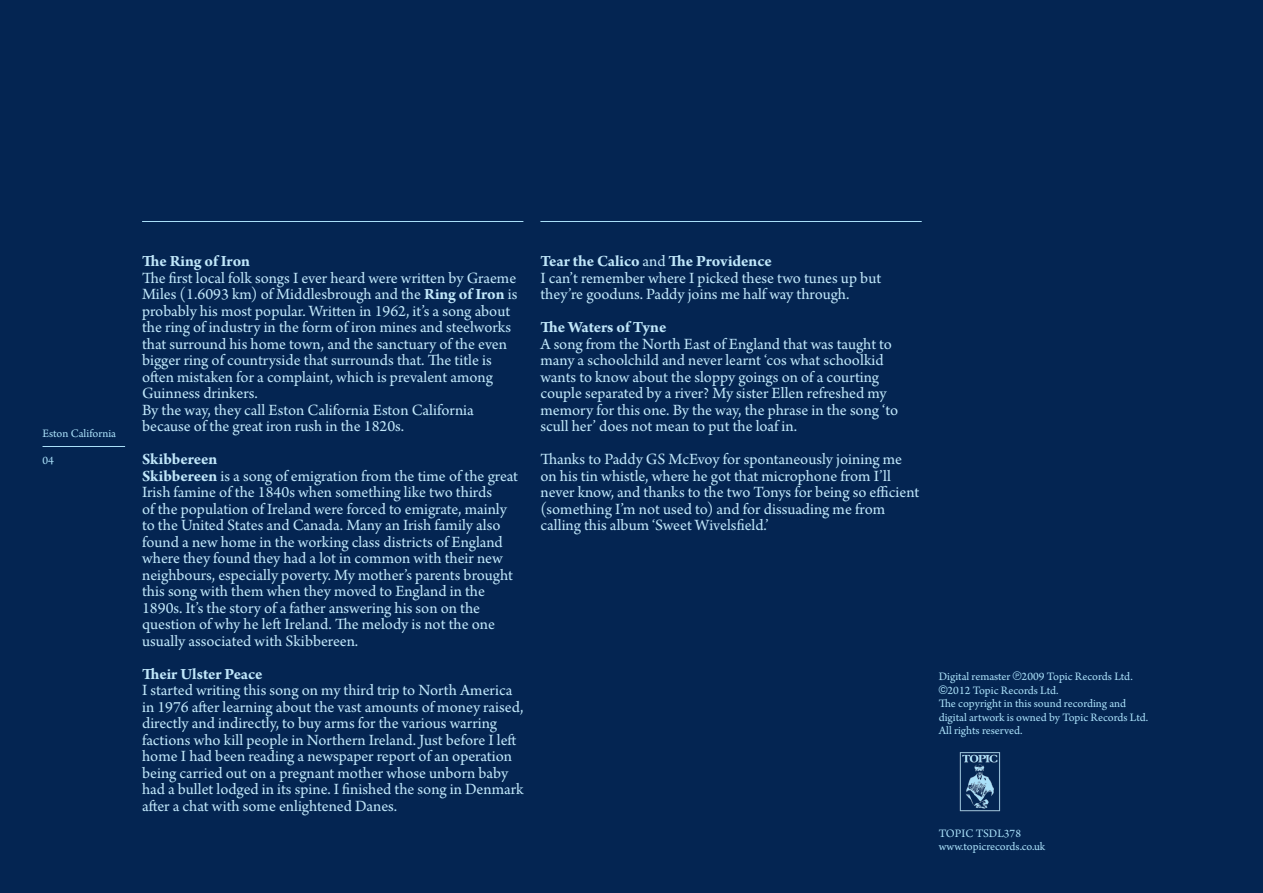
<style>
.page{position:relative;width:1263px;height:893px;background:#042552}
.page>*{position:absolute;margin:0;border:0;box-sizing:border-box;transform-origin:0 0}
.t1{font:16.5px/16.5px "Arno Pro";color:#c0e7fa}
.t2{font:700 16.5px "Arno Pro";letter-spacing:-.005em;color:#c0e7fa}
.t3{font:12px/13.5px "Arno Pro";color:#aae0f9}
.s1{font-weight:700}
.s2{font-weight:400}
.s3{font-family:"Helvetica"}
</style>
<div class="page">
<hr style="left:43px;top:446px;width:82px;height:1px;background:#aae0f9">
<hr style="left:142px;top:221px;width:381px;height:1px;background:#aae0f9">
<hr style="left:540px;top:221px;width:382px;height:1px;background:#aae0f9">
<img style="left:960px;top:752px;width:40px;height:60px">
<p class="t3" style="left:43px;top:428px;width:75px">Eston California</p>
<p class="t3" style="left:43px;top:455px;width:13px">04</p>
<p class="t2" style="left:142px;top:252px;width:109px">The Ring of Iron</p>
<p class="t1" style="left:142px;top:270px;width:377px">The first local folk songs I ever heard were written by Graeme Miles (1.6093 km) of Middlesbrough and the <span class="s1">Ring of Iron</span> is probably his most popular. Written in 1962, it’s a song about the ring of industry in the form of iron mines and steelworks that surround his home town, and the sanctuary of the even bigger ring of countryside that surrounds that. The title is often mistaken for a complaint, which is prevalent among Guinness drinkers.</p>
<p class="t1" style="left:142px;top:402px;width:333px">By the way, they call Eston California Eston California because of the great iron rush in the 1820s.</p>
<p class="t2" style="left:142px;top:450px;width:77px">Skibbereen</p>
<p class="t1" style="left:142px;top:468px;width:378px"><span class="s1">Skibbereen</span> is a song of emigration from the time of the great Irish famine of the 1840s when something like two thirds<br>of the population of Ireland were forced to emigrate, mainly to the United States and Canada. Many an Irish family also found a new home in the working class districts of England where they found they had a lot in common with their new neighbours, especially poverty. My mother’s parents brought this song with them when they moved to England in the 1890s. It’s the story of a father answering his son on the question of why he left Ireland. The melody is not the one usually associated with Skibbereen.</p>
<p class="t2" style="left:142px;top:664px;width:122px">Their Ulster Peace</p>
<p class="t1" style="left:142px;top:683px;width:383px">I started writing this song on my third trip to North America in 1976 after learning about the vast amounts of money raised, directly and indirectly, to buy arms for the various warring factions who kill people in Northern Ireland. Just before I left home I had been reading a newspaper report of an operation being carried out on a pregnant mother whose unborn baby had a bullet lodged in its spine. I finished the song in Denmark after a chat with some enlightened Danes.</p>
<p class="t2" style="left:540px;top:252px;width:233px">Tear the Calico <span class="s2">and</span> The Providence</p>
<p class="t1" style="left:540px;top:270px;width:342px">I can’t remember where I picked these two tunes up but they’re gooduns. Paddy joins me half way through.</p>
<p class="t2" style="left:540px;top:318px;width:128px">The Waters of Tyne</p>
<p class="t1" style="left:540px;top:336px;width:359px">A song from the North East of England that was taught to many a schoolchild and never learnt ‘cos what schoolkid wants to know about the sloppy goings on of a courting couple separated by a river? My sister Ellen refreshed my memory for this one. By the way, the phrase in the song ‘to scull her’ does not mean to put the loaf in.</p>
<p class="t1" style="left:540px;top:452px;width:380px">Thanks to Paddy GS McEvoy for spontaneously joining me on his tin whistle, where he got that microphone from I’ll never know, and thanks to the two Tonys for being so efficient (something I’m not used to) and for dissuading me from calling this album ‘Sweet Wivelsfield.’</p>
<p class="t3" style="left:939px;top:671px;width:196px">Digital remaster <span class="s3">℗</span>2009 Topic Records Ltd. <span class="s3">©</span>2012 Topic Records Ltd.</p>
<p class="t3" style="left:939px;top:698px;width:211px">The copyright in this sound recording and digital artwork is owned by Topic Records Ltd.</p>
<p class="t3" style="left:939px;top:725px;width:85px">All rights reserved.</p>
<p class="t3" style="left:939px;top:827px;width:84px">TOPIC TSDL378</p>
<p class="t3" style="left:939px;top:841px;width:108px">www.topicrecords.co.uk</p>
</div>
